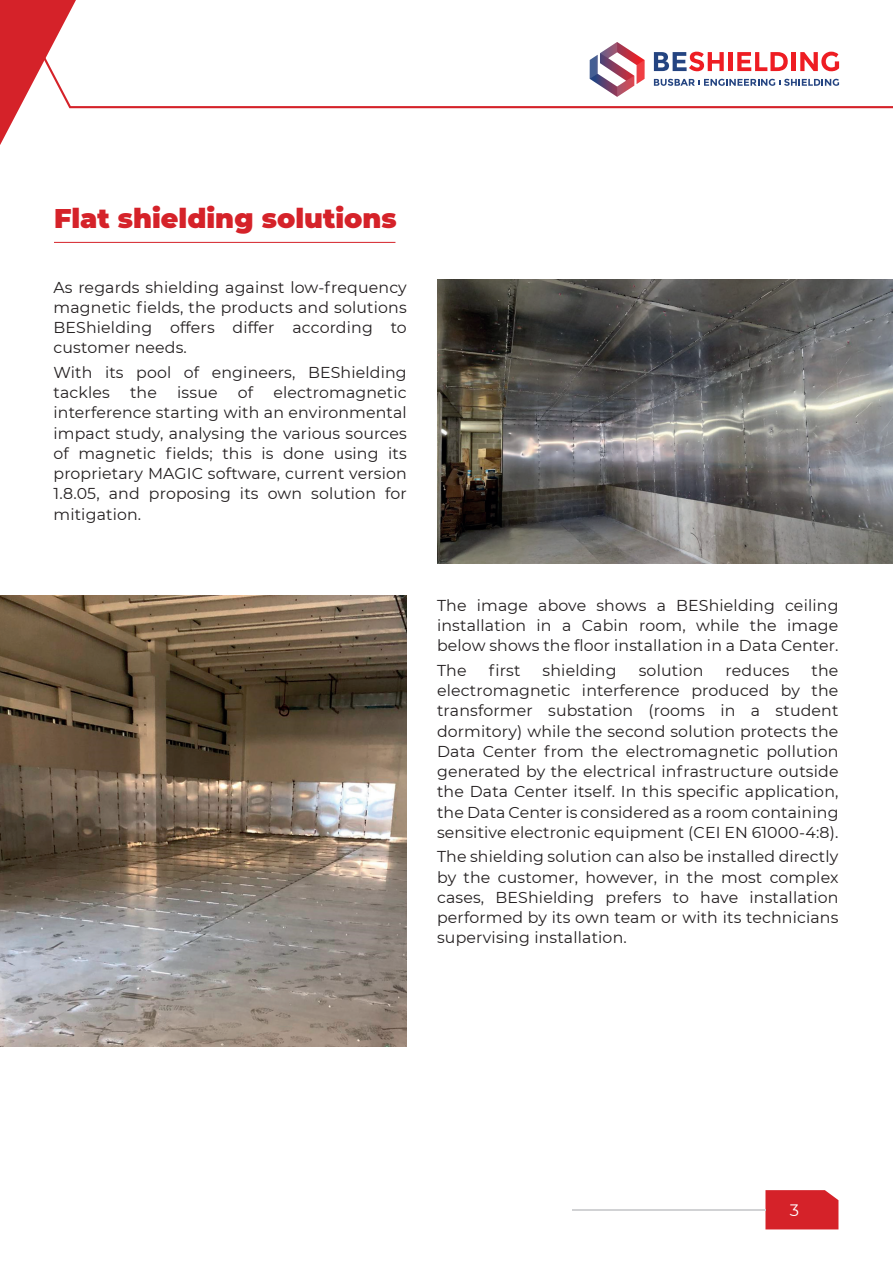
<style>
.page{position:relative;width:893px;height:1263px;background:#fff}
.page>*{position:absolute;margin:0;border:0;box-sizing:border-box;transform-origin:0 0}
.t1{font:900 27px "Montserrat";color:#d52229}
.t2{font:16.5px "Montserrat";color:#fff}
.t3{font:15.75px/20.2px "Montserrat";letter-spacing:.01em;color:#231f20;text-align:justify}
</style>
<div class="page">
<div style="left:765px;top:1190px;width:73px;height:39px;background:#d52229"></div>
<hr style="left:572px;top:1209px;width:193px;height:1px;background:#d1d2d4">
<svg style="left:84px;top:51px;width:809px;height:57px"></svg>
<svg style="left:0;top:0;width:84px;height:145px"></svg>
<svg style="left:590px;top:42px;width:55px;height:55px"></svg>
<svg style="left:654px;top:52px;width:70px;height:19px"></svg>
<div style="left:728px;top:52px;width:5px;height:19px;background:#ee1d23"></div>
<svg style="left:737px;top:52px;width:51px;height:19px"></svg>
<div style="left:791px;top:52px;width:5px;height:19px;background:#ee1d23"></div>
<svg style="left:800px;top:52px;width:39px;height:19px"></svg>
<svg style="left:654px;top:79px;width:185px;height:7px"></svg>
<hr style="left:54px;top:242px;width:341px;height:1px;background:#d52229">
<img style="left:437px;top:279px;width:456px;height:285px">
<img style="left:0;top:596px;width:407px;height:450px">
<p class="t1" style="left:54px;top:198px;width:344px">Flat shielding solutions</p>
<p class="t3" style="left:54px;top:276px;width:355px">As regards shielding against low-frequency magnetic fields, the products and solutions BEShielding offers differ according to customer needs.</p>
<p class="t3" style="left:54px;top:362px;width:355px">With its pool of engineers, BEShielding tackles</p>
<p class="t3" style="left:130px;top:382px;width:28px">the</p>
<p class="t3" style="left:177px;top:382px;width:42px">issue</p>
<p class="t3" style="left:238px;top:382px;width:17px">of</p>
<p class="t3" style="left:54px;top:382px;width:355px;text-indent:220px">electromagnetic interference starting with an environmental impact study, analysing the various sources of magnetic fields; this is done using its proprietary MAGIC software, current version 1.8.05, and proposing its own solution for mitigation.</p>
<p class="t3" style="left:437px;top:594px;width:403px">The image above shows a BEShielding ceiling installation in a Cabin room, while the image below shows the floor installation in a Data Center.</p>
<p class="t3" style="left:437px;top:659px;width:31px">The</p>
<p class="t3" style="left:489px;top:659px;width:33px">first</p>
<p class="t3" style="left:543px;top:659px;width:76px">shielding</p>
<p class="t3" style="left:639px;top:659px;width:66px">solution</p>
<p class="t3" style="left:726px;top:659px;width:65px">reduces</p>
<p class="t3" style="left:437px;top:659px;width:403px;text-indent:374px">the electromagnetic interference produced by the transformer substation (rooms in a student dormitory) while the second solution protects the Data Center from the electromagnetic pollution generated by the electrical infrastructure outside the Data Center itself. In this specific application, the Data Center is considered as a room containing sensitive electronic equipment (CEI EN 61000-4:8).</p>
<p class="t3" style="left:437px;top:846px;width:403px">The shielding solution can also be installed directly by the customer, however, in the most complex cases, BEShielding prefers to have installation performed by its own team or with its technicians supervising installation.</p>
<p class="t2" style="left:790px;top:1199px;width:11px">3</p>
</div>
